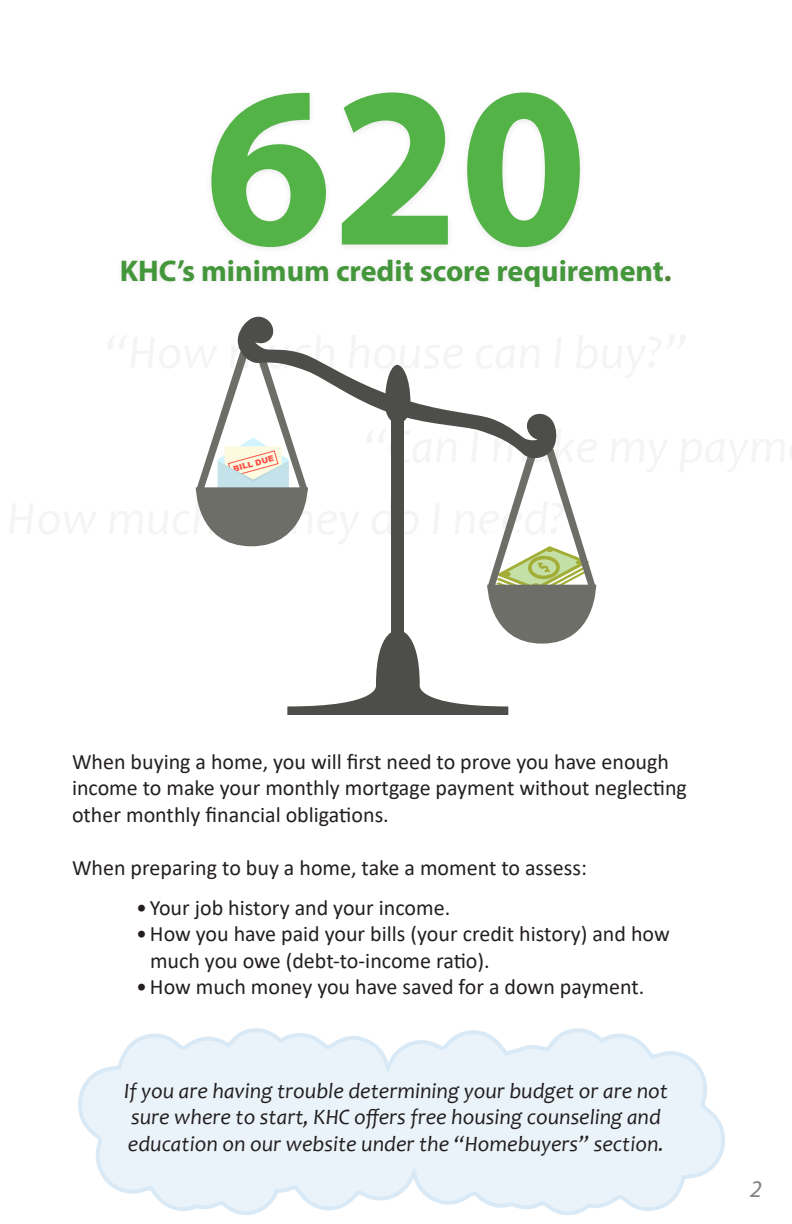
<style>
.page{position:relative;width:792px;height:1224px;background:#fff}
.page>*{position:absolute;margin:0;border:0;box-sizing:border-box;transform-origin:0 0}
.t1{font:700 230px "Myriad Hebrew";color:#54b347}
.t2{font:700 30px "Myriad Hebrew";color:#43963a}
.t3{font:italic 24px "Myriad Pro";color:#808285}
.t4{font:22px/26.4px "Calibri";color:#231f20}
.t5{font:italic 22px/26.4px "Candara";color:#231f20}
.t6{font:900 8.2px "Arial";color:#f00}
.s1{color:#547f36}
</style>
<div class="page">
<div style="left:115px;top:87px;width:562px;height:208px;background:#231f20;opacity:.1"></div>
<svg style="left:196px;top:316px;width:400px;height:399px"></svg>
<svg style="left:78px;top:1028px;width:647px;height:187px"></svg>
<p class="t1" style="left:205px;top:38px;width:384px">620</p>
<p class="t2" style="left:120px;top:254px;width:554px">KHC’s minimum credit score requirement<span class="s1">.</span></p>
<p class="t6" style="left:232px;top:463px;width:43px;rotate:-15deg">BILL DUE</p>
<p class="t4" style="left:72px;top:748px;width:616px">When buying a home, you will first need to prove you have enough income to make your monthly mortgage payment without neglecting other monthly financial obligations.</p>
<p class="t4" style="left:72px;top:854px;width:516px">When preparing to buy a home, take a moment to assess:</p>
<p class="t4" style="left:136px;top:894px;width:316px">• Your job history and your income.</p>
<p class="t4" style="left:150px;top:920px;width:521px;text-indent:-14px">•How you have paid your bills (your credit history) and how much you owe (debt-to-income ratio).</p>
<p class="t4" style="left:136px;top:973px;width:510px">•How much money you have saved for a down payment.</p>
<p class="t5" style="left:124px;top:1077px;width:545px">If you are having trouble determining your budget or are not sure where to start, KHC offers free housing counseling and education on our website under the “Homebuyers” section.</p>
<p class="t3" style="left:750px;top:1174px;width:13px">2</p>
</div>
